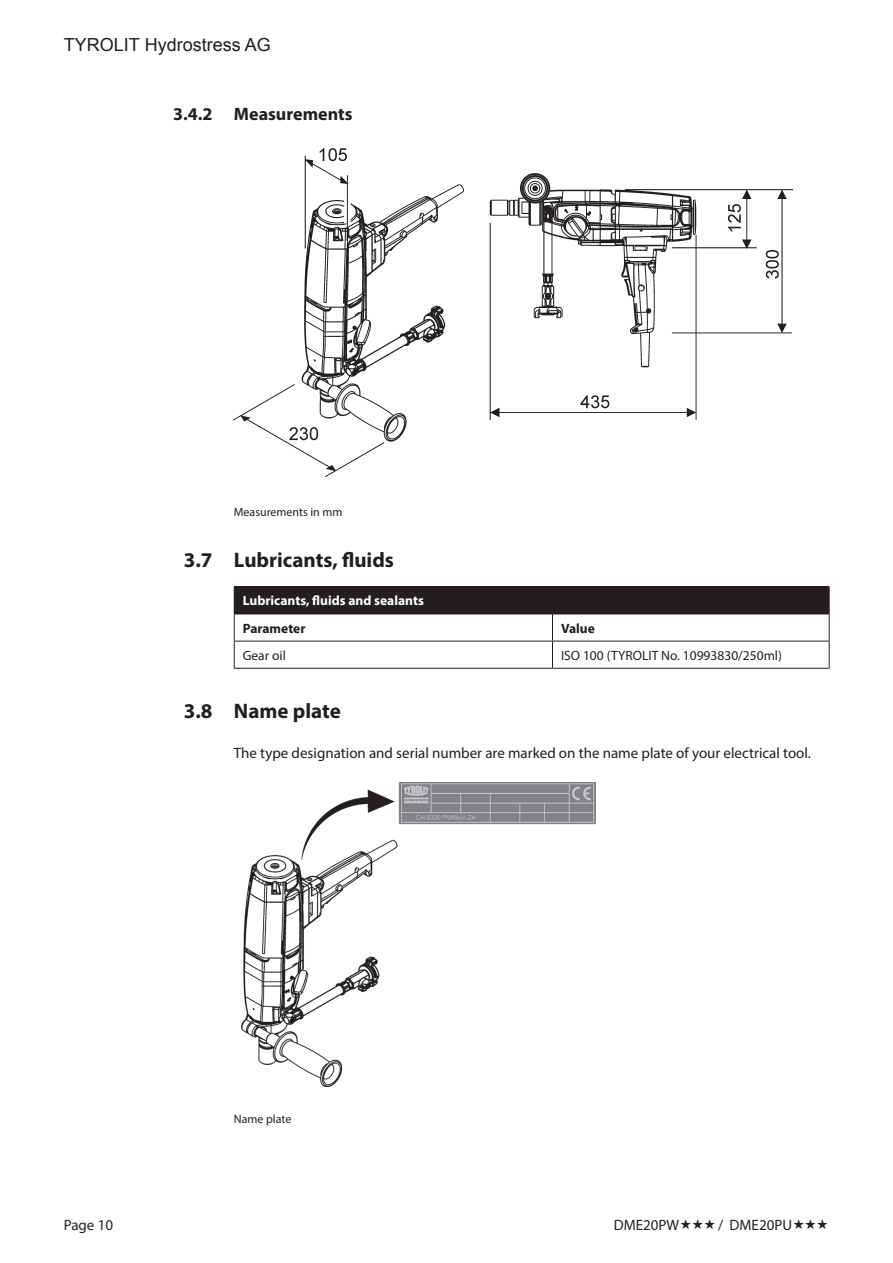
<style>
.page{position:relative;width:893px;height:1263px;background:#fff}
.page>*{position:absolute;margin:0;border:0;box-sizing:border-box;transform-origin:0 0}
.t1{font:700 21px "Myriad Pro";color:#231f20}
.t2{font:18px "Arial";color:#231f20}
.t3{font:700 18px "Myriad Pro";color:#231f20}
.t4{font:15px "Myriad Pro";color:#231f20}
.t5{font:13.5px "Myriad Pro";color:#231f20}
.t6{font:700 13.5px "Myriad Pro";color:#fff}
.t7{font:700 13.5px "Myriad Pro";color:#231f20}
.t8{font:12px "Myriad Pro";color:#231f20}
</style>
<div class="page">
<div style="left:234px;top:587px;width:595px;height:27px;background:#231f20"></div>
<hr style="left:234px;top:614px;width:318px;height:1px;background:#231f20">
<hr style="left:552px;top:614px;width:278px;height:1px;background:#231f20">
<hr style="left:234px;top:586px;width:318px;height:1px;background:#231f20">
<hr style="left:552px;top:586px;width:278px;height:1px;background:#231f20">
<hr style="left:234px;top:641px;width:318px;height:1px;background:#231f20">
<svg style="left:234px;top:614px;width:1px;height:54px"></svg>
<hr style="left:552px;top:641px;width:278px;height:1px;background:#231f20">
<svg style="left:552px;top:614px;width:1px;height:54px"></svg>
<svg style="left:829px;top:587px;width:1px;height:81px"></svg>
<hr style="left:234px;top:668px;width:318px;height:1px;background:#231f20">
<hr style="left:552px;top:668px;width:278px;height:1px;background:#231f20">
<img style="left:234px;top:149px;width:559px;height:327px">
<img style="left:242px;top:783px;width:353px;height:304px">
<p class="t2" style="left:64px;top:33px;width:209px">TYROLIT Hydrostress AG</p>
<p class="t3" style="left:173px;top:102px;width:41px">3.4.2</p>
<p class="t3" style="left:234px;top:102px;width:120px">Measurements</p>
<h1 class="t1" style="left:184px;top:547px;width:30px">3.7</h1>
<h1 class="t1" style="left:184px;top:697px;width:30px">3.8</h1>
<p class="t8" style="left:234px;top:504px;width:110px">Measurements in mm</p>
<h1 class="t1" style="left:234px;top:546px;width:162px">Lubricants, fluids</h1>
<p class="t6" style="left:243px;top:592px;width:183px">Lubricants, fluids and sealants</p>
<p class="t7" style="left:243px;top:619px;width:64px">Parameter</p>
<p class="t7" style="left:561px;top:619px;width:35px">Value</p>
<p class="t5" style="left:243px;top:647px;width:45px">Gear oil</p>
<p class="t5" style="left:561px;top:647px;width:222px">ISO 100 (TYROLIT No. 10993830/250ml)</p>
<h1 class="t1" style="left:234px;top:697px;width:108px">Name plate</h1>
<p class="t4" style="left:234px;top:744px;width:579px">The type designation and serial number are marked on the name plate of your electrical tool.</p>
<p class="t8" style="left:234px;top:1111px;width:59px">Name plate</p>
<p class="t4" style="left:64px;top:1215px;width:51px">Page 10</p>
<p class="t4" style="left:614px;top:1215px;width:67px">DME20PW</p>
<p class="t4" style="left:718px;top:1215px;width:76px">/ DME20PU</p>
</div>
